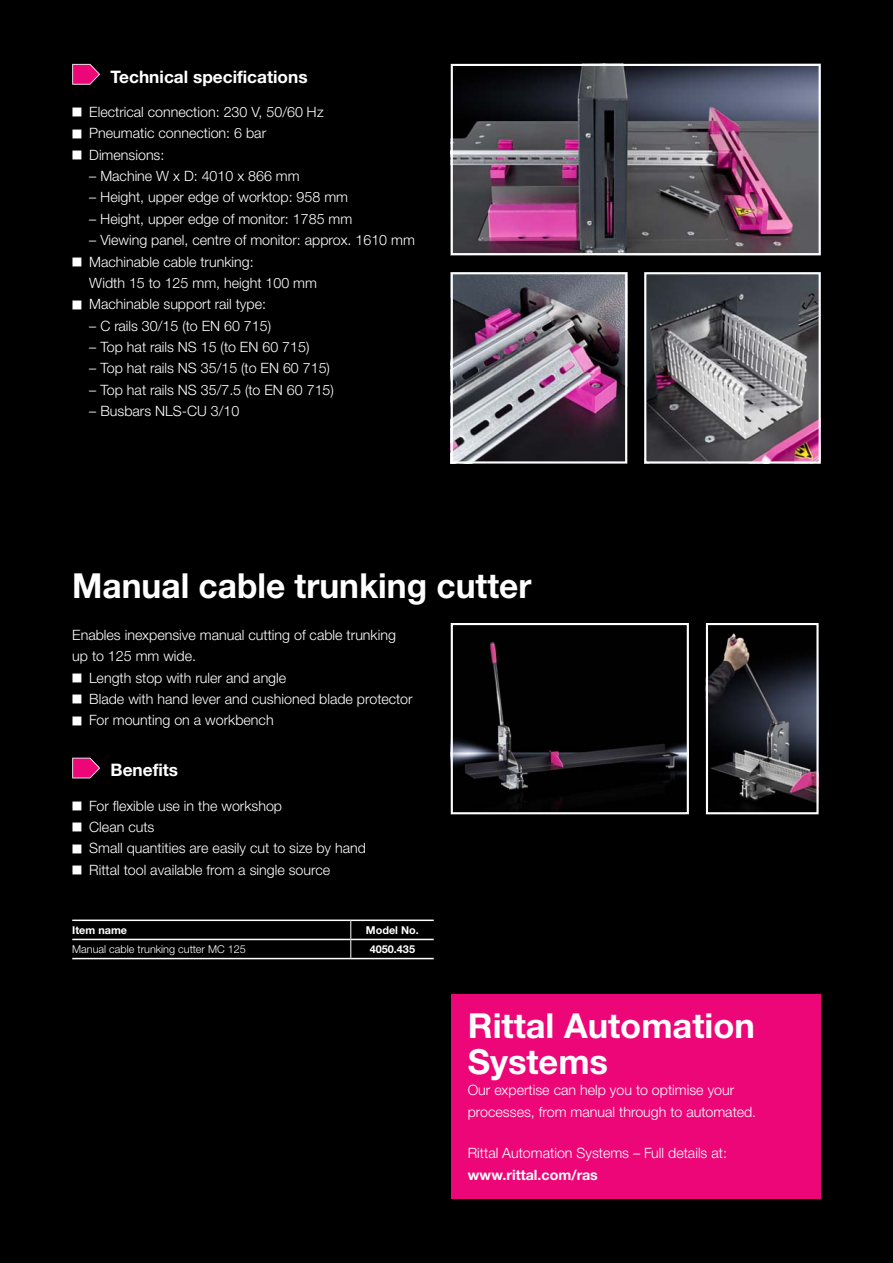
<style>
.page{position:relative;width:893px;height:1263px;background:#000}
.page>*{position:absolute;margin:0;border:0;box-sizing:border-box;transform-origin:0 0}
.t1{font:700 34.5px/36px "Neue Helvetica For Rittal";color:#fff}
.t2{font:700 17.25px "Neue Helvetica For Rittal";color:#fff}
.t3{font:300 14.25px/21.3px "Neue Helvetica For Rittal";color:#fff}
.t4{font:700 14.25px "Neue Helvetica For Rittal";color:#fff}
.t5{font:300 10.8px "Neue Helvetica For Rittal";color:#fff}
.t6{font:700 10.8px "Neue Helvetica For Rittal";color:#fff}
.s1{font-weight:400;font-size:17.85px}
</style>
<div class="page">
<img style="left:454px;top:626px;width:232px;height:185px">
<div style="left:451px;top:623px;width:238px;height:191px;border:2px solid #fff"></div>
<img style="left:709px;top:626px;width:106px;height:185px">
<div style="left:706px;top:623px;width:112px;height:191px;border:2px solid #fff"></div>
<img style="left:454px;top:67px;width:364px;height:185px">
<div style="left:451px;top:64px;width:370px;height:191px;border:2px solid #fff"></div>
<img style="left:454px;top:275px;width:170px;height:186px">
<div style="left:451px;top:272px;width:176px;height:192px;border:2px solid #fff"></div>
<img style="left:647px;top:275px;width:171px;height:186px">
<div style="left:644px;top:272px;width:177px;height:192px;border:2px solid #fff"></div>
<svg style="left:72px;top:64px;width:28px;height:21px"></svg>
<hr style="left:72px;top:920px;width:279px;height:1px;background:#fff">
<hr style="left:351px;top:920px;width:83px;height:1px;background:#fff">
<hr style="left:72px;top:939px;width:279px;height:1px;background:#fff">
<svg style="left:350px;top:921px;width:1px;height:37px"></svg>
<hr style="left:351px;top:939px;width:83px;height:1px;background:#fff">
<hr style="left:72px;top:958px;width:362px;height:1px;background:#fff">
<svg style="left:72px;top:758px;width:28px;height:20px"></svg>
<div style="left:451px;top:995px;width:370px;height:204px;background:#ed0677"></div>
<p class="t2" style="left:111px;top:70px;width:199px">Technical specifications</p>
<p class="t3" style="left:72px;top:103px;width:253px"><span class="s1">◾</span> Electrical connection: 230 V, 50/60 Hz <span class="s1">◾</span> Pneumatic connection: 6 bar<br><span class="s1">◾</span> Dimensions:</p>
<p class="t3" style="left:89px;top:167px;width:212px">– Machine W x D: 4010 x 866 mm</p>
<p class="t3" style="left:89px;top:189px;width:260px">– Height, upper edge of worktop: 958 mm</p>
<p class="t3" style="left:89px;top:210px;width:264px">– Height, upper edge of monitor: 1785 mm</p>
<p class="t3" style="left:89px;top:231px;width:327px">– Viewing panel, centre of monitor: approx. 1610 mm</p>
<p class="t3" style="left:72px;top:253px;width:183px"><span class="s1">◾</span> Machinable cable trunking:</p>
<p class="t3" style="left:89px;top:274px;width:229px">Width 15 to 125 mm, height 100 mm</p>
<p class="t3" style="left:72px;top:295px;width:195px"><span class="s1">◾</span> Machinable support rail type:</p>
<p class="t3" style="left:89px;top:317px;width:183px">– C rails 30/15 (to EN 60 715)</p>
<p class="t3" style="left:89px;top:338px;width:222px">– Top hat rails NS 15 (to EN 60 715)</p>
<p class="t3" style="left:89px;top:360px;width:242px">– Top hat rails NS 35/15 (to EN 60 715)</p>
<p class="t3" style="left:89px;top:381px;width:246px">– Top hat rails NS 35/7.5 (to EN 60 715)</p>
<p class="t3" style="left:89px;top:402px;width:152px">– Busbars NLS-CU 3/10</p>
<h1 class="t1" style="left:72px;top:572px;width:461px">Manual cable trunking cutter</h1>
<p class="t3" style="left:72px;top:626px;width:342px">Enables inexpensive manual cutting of cable trunking up to 125 mm wide.<br><span class="s1">◾</span> Length stop with ruler and angle<br><span class="s1">◾</span> Blade with hand lever and cushioned blade protector <span class="s1">◾</span> For mounting on a workbench</p>
<p class="t2" style="left:111px;top:764px;width:69px">Benefits</p>
<p class="t3" style="left:72px;top:797px;width:295px"><span class="s1">◾</span> For flexible use in the workshop<br><span class="s1">◾</span> Clean cuts<br><span class="s1">◾</span> Small quantities are easily cut to size by hand <span class="s1">◾</span> Rittal tool available from a single source</p>
<p class="t6" style="left:72px;top:926px;width:56px">Item name</p>
<p class="t6" style="left:366px;top:926px;width:54px">Model No.</p>
<p class="t5" style="left:72px;top:945px;width:175px">Manual cable trunking cutter MC 125</p>
<p class="t6" style="left:370px;top:945px;width:47px">4050.435</p>
<h1 class="t1" style="left:468px;top:1012px;width:289px">Rittal Automation<br>Systems</h1>
<p class="t3" style="left:468px;top:1081px;width:290px">Our expertise can help you to optimise your processes, from manual through to automated.</p>
<p class="t3" style="left:468px;top:1144px;width:261px">Rittal Automation Systems – Full details at:</p>
<p class="t4" style="left:468px;top:1169px;width:132px">www.rittal.com/ras</p>
</div>
